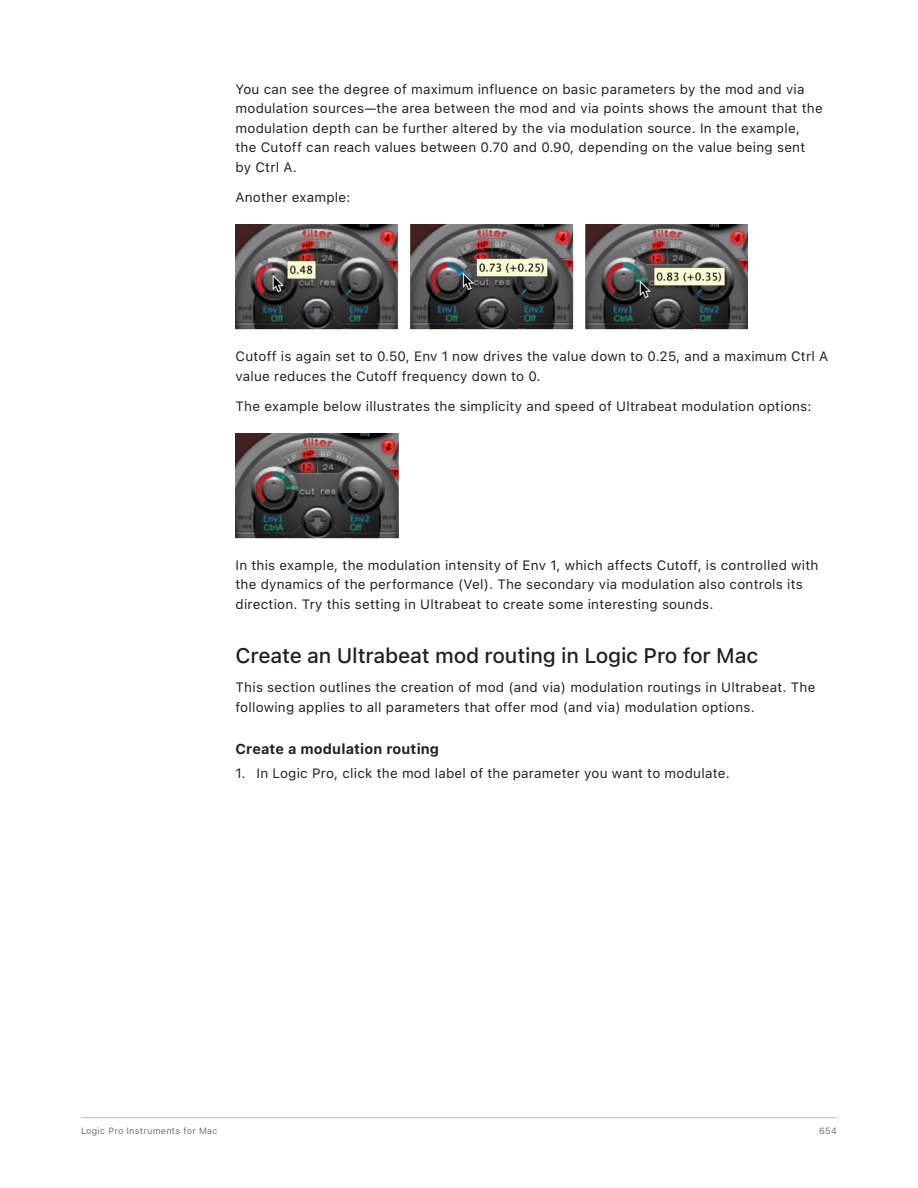
<style>
.page{position:relative;width:918px;height:1188px;background:#fff}
.page>*{position:absolute;margin:0;border:0;box-sizing:border-box;transform-origin:0 0}
.t1{font:500 21px "SF Pro Text";letter-spacing:-.01em;color:#231f20}
.Task_Heading{font:700 14.25px "SF Pro Text";letter-spacing:.01em;color:#231f20}
.Body{font:13.5px/19.5px "SF Pro Text";letter-spacing:.015em;color:#231f20}
.t2{font:9px "SF Pro Text";letter-spacing:.035em;color:#6c6d70}
</style>
<div class="page">
<hr style="left:81px;top:1117px;width:756px;height:1px;background:#bcbdc0">
<img style="left:236px;top:224px;width:512px;height:106px">
<img style="left:236px;top:433px;width:163px;height:105px">
<p class="Body" style="left:236px;top:79px;width:589px">You can see the degree of maximum influence on basic parameters by the mod and via modulation sources—the area between the mod and via points shows the amount that the modulation depth can be further altered by the via modulation source. In the example, the Cutoff can reach values between 0.70 and 0.90, depending on the value being sent by Ctrl A.</p>
<p class="Body" style="left:236px;top:187px;width:116px">Another example:</p>
<p class="Body" style="left:236px;top:347px;width:594px">Cutoff is again set to 0.50, Env 1 now drives the value down to 0.25, and a maximum Ctrl A value reduces the Cutoff frequency down to 0.</p>
<p class="Body" style="left:236px;top:396px;width:578px">The example below illustrates the simplicity and speed of Ultrabeat modulation options:</p>
<p class="Body" style="left:236px;top:556px;width:585px">In this example, the modulation intensity of Env 1, which affects Cutoff, is controlled with the dynamics of the performance (Vel). The secondary via modulation also controls its direction. Try this setting in Ultrabeat to create some interesting sounds.</p>
<h3 class="t1" style="left:236px;top:643px;width:524px">Create an Ultrabeat mod routing in Logic Pro for Mac</h3>
<p class="Body" style="left:236px;top:678px;width:581px">This section outlines the creation of mod (and via) modulation routings in Ultrabeat. The following applies to all parameters that offer mod (and via) modulation options.</p>
<p class="Task_Heading" style="left:236px;top:740px;width:205px">Create a modulation routing</p>
<p class="Body" style="left:236px;top:763px;width:496px">1. In Logic Pro, click the mod label of the parameter you want to modulate.</p>
<p class="t2" style="left:81px;top:1125px;width:138px">Logic Pro Instruments for Mac</p>
<p class="t2" style="left:819px;top:1125px;width:19px">654</p>
</div>
